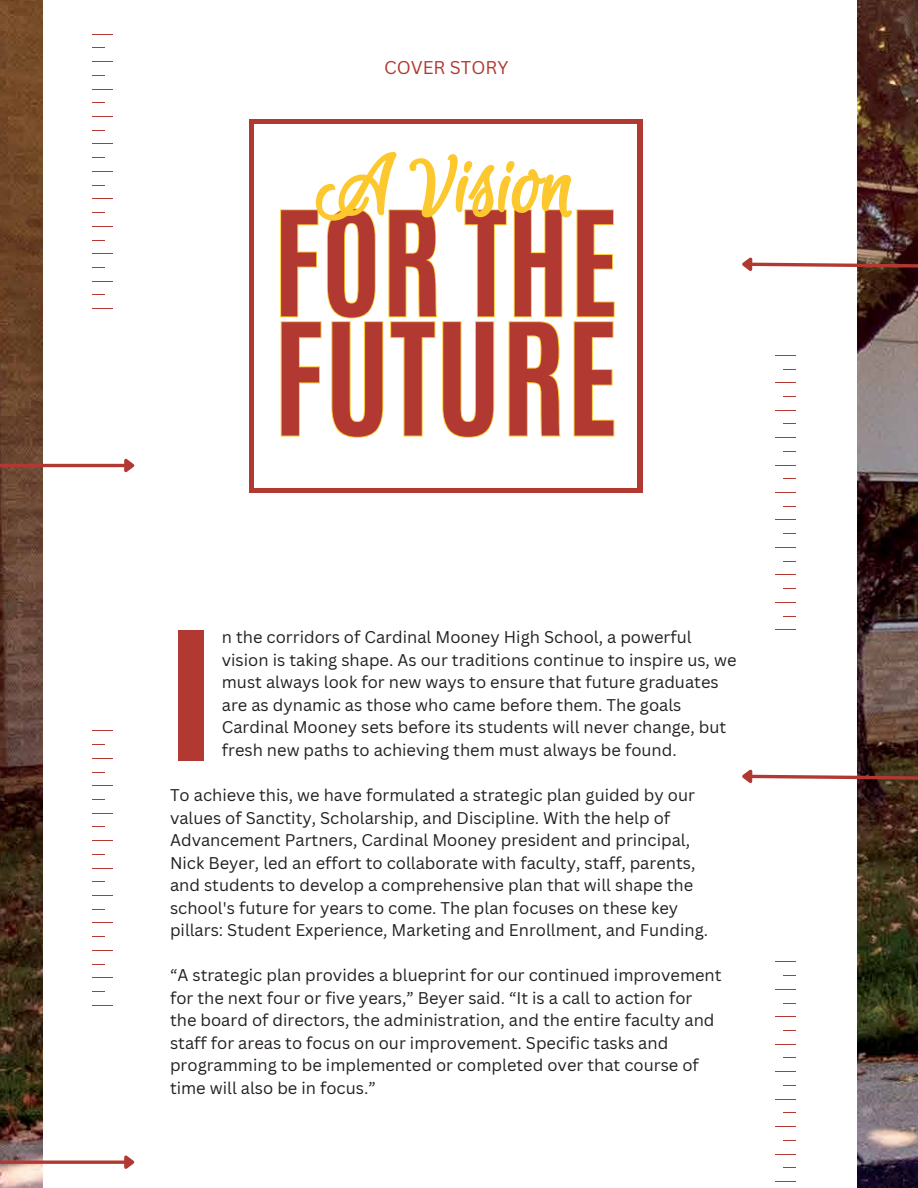
<style>
.page{position:relative;width:918px;height:1188px;background:#fff}
.page>*{position:absolute;margin:0;border:0;box-sizing:border-box;transform-origin:0 0}
.t1{font:700 183.45px "Canva Sans";color:#b13932}
.t2{font:700 131.85px "Antonio";color:#b13932}
.t3{font:700 123.45px "Antonio";color:#b13932}
.t4{font:88.5px "Euphoria Script";color:#fcc82e}
.t5{font:18px "Canva Sans";color:#b13932}
.t6{font:16.5px/22.5px "Canva Sans";color:#231f20}
</style>
<div class="page">
<img style="left:0;top:0;width:918px;height:1188px">
<div style="left:43px;top:0;width:813px;height:1188px;background:#fff"></div>
<div style="left:249px;top:119px;width:394px;height:374px;background:#b13932"></div>
<div style="left:254px;top:124px;width:383px;height:363px;background:#fff"></div>
<svg style="left:280px;top:152px;width:335px;height:286px"></svg>
<svg style="left:92px;top:34px;width:20px;height:1px"></svg>
<svg style="left:92px;top:61px;width:20px;height:1px"></svg>
<svg style="left:92px;top:75px;width:13px;height:1px"></svg>
<svg style="left:92px;top:89px;width:20px;height:1px"></svg>
<svg style="left:92px;top:102px;width:13px;height:1px"></svg>
<svg style="left:92px;top:116px;width:20px;height:1px"></svg>
<svg style="left:92px;top:130px;width:13px;height:1px"></svg>
<svg style="left:92px;top:157px;width:13px;height:1px"></svg>
<svg style="left:92px;top:171px;width:20px;height:1px"></svg>
<svg style="left:92px;top:185px;width:13px;height:1px"></svg>
<svg style="left:92px;top:212px;width:13px;height:1px"></svg>
<svg style="left:92px;top:226px;width:20px;height:1px"></svg>
<svg style="left:92px;top:240px;width:13px;height:1px"></svg>
<svg style="left:92px;top:253px;width:20px;height:1px"></svg>
<svg style="left:92px;top:267px;width:13px;height:1px"></svg>
<svg style="left:92px;top:281px;width:20px;height:1px"></svg>
<svg style="left:92px;top:308px;width:20px;height:1px"></svg>
<svg style="left:775px;top:629px;width:21px;height:1px"></svg>
<svg style="left:783px;top:616px;width:13px;height:1px"></svg>
<svg style="left:775px;top:602px;width:21px;height:1px"></svg>
<svg style="left:783px;top:588px;width:13px;height:1px"></svg>
<svg style="left:783px;top:561px;width:13px;height:1px"></svg>
<svg style="left:775px;top:547px;width:21px;height:1px"></svg>
<svg style="left:783px;top:533px;width:13px;height:1px"></svg>
<svg style="left:783px;top:506px;width:13px;height:1px"></svg>
<svg style="left:775px;top:492px;width:21px;height:1px"></svg>
<svg style="left:783px;top:478px;width:13px;height:1px"></svg>
<svg style="left:775px;top:465px;width:21px;height:1px"></svg>
<svg style="left:783px;top:451px;width:13px;height:1px"></svg>
<svg style="left:775px;top:437px;width:21px;height:1px"></svg>
<svg style="left:775px;top:410px;width:21px;height:1px"></svg>
<svg style="left:783px;top:396px;width:13px;height:1px"></svg>
<svg style="left:775px;top:382px;width:21px;height:1px"></svg>
<svg style="left:783px;top:369px;width:13px;height:1px"></svg>
<svg style="left:775px;top:355px;width:21px;height:1px"></svg>
<hr style="left:0;top:464px;width:125px;height:3px;background:#b13932">
<svg style="left:121px;top:458px;width:14px;height:15px"></svg>
<svg style="left:742px;top:253px;width:176px;height:21px"></svg>
<svg style="left:92px;top:744px;width:13px;height:1px"></svg>
<svg style="left:92px;top:758px;width:20px;height:1px"></svg>
<svg style="left:92px;top:772px;width:13px;height:1px"></svg>
<svg style="left:92px;top:785px;width:20px;height:1px"></svg>
<svg style="left:92px;top:799px;width:13px;height:1px"></svg>
<svg style="left:92px;top:813px;width:20px;height:1px"></svg>
<svg style="left:92px;top:840px;width:20px;height:1px"></svg>
<svg style="left:92px;top:854px;width:13px;height:1px"></svg>
<svg style="left:92px;top:868px;width:20px;height:1px"></svg>
<svg style="left:92px;top:881px;width:13px;height:1px"></svg>
<svg style="left:92px;top:895px;width:20px;height:1px"></svg>
<svg style="left:92px;top:909px;width:13px;height:1px"></svg>
<svg style="left:92px;top:936px;width:13px;height:1px"></svg>
<svg style="left:92px;top:950px;width:20px;height:1px"></svg>
<svg style="left:92px;top:964px;width:13px;height:1px"></svg>
<svg style="left:92px;top:991px;width:13px;height:1px"></svg>
<svg style="left:92px;top:1005px;width:20px;height:1px"></svg>
<hr style="left:0;top:1161px;width:125px;height:3px;background:#b13932">
<svg style="left:121px;top:1155px;width:14px;height:14px"></svg>
<svg style="left:775px;top:1181px;width:21px;height:1px"></svg>
<svg style="left:783px;top:1167px;width:13px;height:1px"></svg>
<svg style="left:775px;top:1154px;width:21px;height:1px"></svg>
<svg style="left:783px;top:1140px;width:13px;height:1px"></svg>
<svg style="left:775px;top:1126px;width:21px;height:1px"></svg>
<svg style="left:775px;top:1099px;width:21px;height:1px"></svg>
<svg style="left:783px;top:1085px;width:13px;height:1px"></svg>
<svg style="left:775px;top:1071px;width:21px;height:1px"></svg>
<svg style="left:775px;top:1044px;width:21px;height:1px"></svg>
<svg style="left:783px;top:1030px;width:13px;height:1px"></svg>
<svg style="left:775px;top:1016px;width:21px;height:1px"></svg>
<svg style="left:783px;top:1003px;width:13px;height:1px"></svg>
<svg style="left:775px;top:989px;width:21px;height:1px"></svg>
<svg style="left:783px;top:975px;width:13px;height:1px"></svg>
<svg style="left:742px;top:765px;width:176px;height:21px"></svg>
<p class="t5" style="left:384px;top:57px;width:126px">COVER STORY</p>
<h3 class="t4" style="left:318px;top:139px;width:258px">A Vision</h3>
<h3 class="t3" style="left:273px;top:170px;width:347px">FOR THE</h3>
<h2 class="t2" style="left:273px;top:279px;width:347px">FUTURE</h2>
<h1 class="t1" style="left:161px;top:585px;width:61px">I</h1>
<p class="t6" style="left:222px;top:626px;width:516px">n the corridors of Cardinal Mooney High School, a powerful vision is taking shape. As our traditions continue to inspire us, we must always look for new ways to ensure that future graduates are as dynamic as those who came before them. The goals Cardinal Mooney sets before its students will never change, but fresh new paths to achieving them must always be found.</p>
<p class="t6" style="left:170px;top:784px;width:540px">To achieve this, we have formulated a strategic plan guided by our values of Sanctity, Scholarship, and Discipline. With the help of Advancement Partners, Cardinal Mooney president and principal, Nick Beyer, led an effort to collaborate with faculty, staff, parents, and students to develop a comprehensive plan that will shape the school's future for years to come. The plan focuses on these key pillars: Student Experience, Marketing and Enrollment, and Funding.</p>
<p class="t6" style="left:170px;top:964px;width:553px">“A strategic plan provides a blueprint for our continued improvement for the next four or five years,” Beyer said. “It is a call to action for the board of directors, the administration, and the entire faculty and staff for areas to focus on our improvement. Specific tasks and programming to be implemented or completed over that course of time will also be in focus.”</p>
</div>
